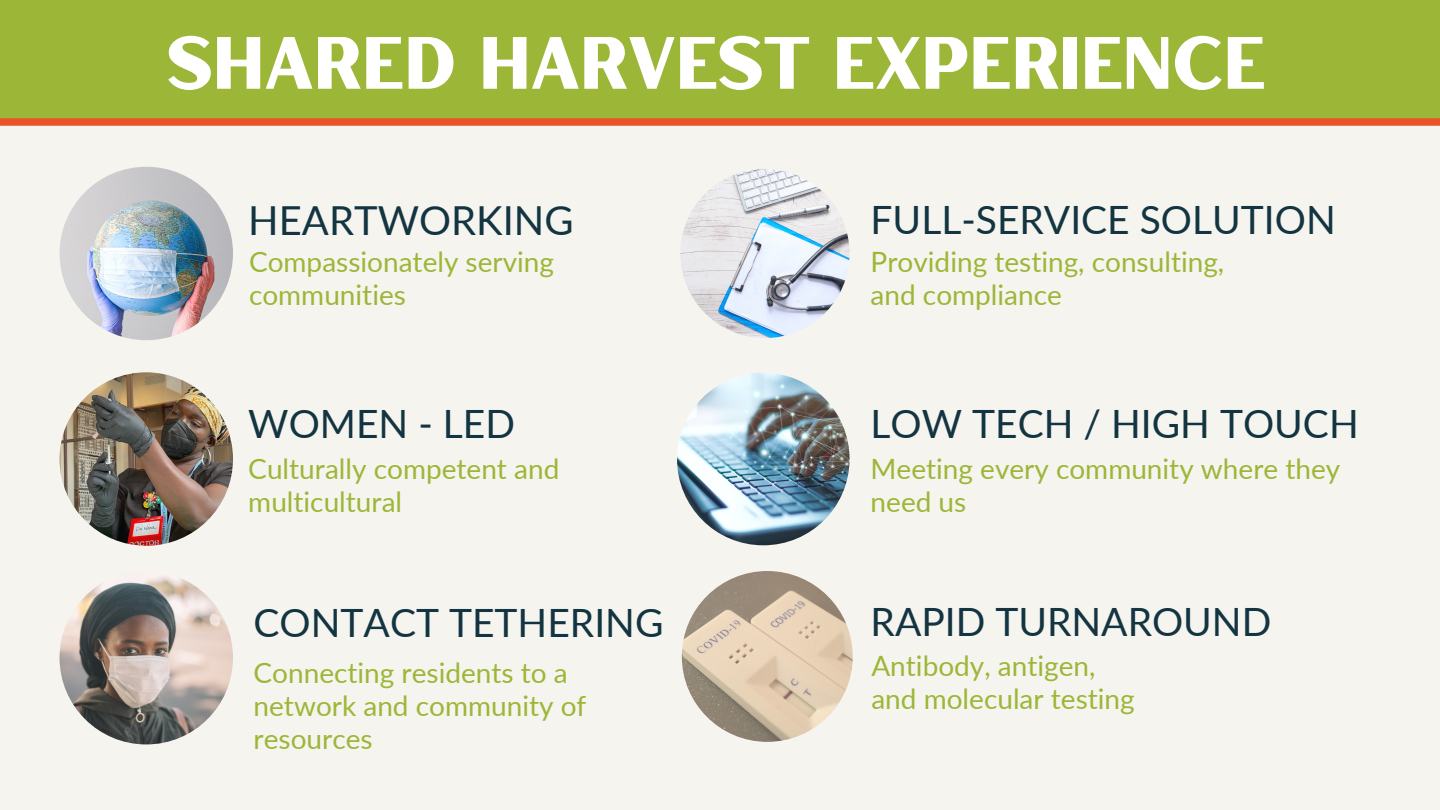
<style>
.page{position:relative;width:1440px;height:810px;background:#f6f4ef}
.page>*{position:absolute;margin:0;border:0;box-sizing:border-box;transform-origin:0 0}
.t1{font:73.9px "Hertical Sans";letter-spacing:-.02em;color:#fff}
.t2{font:40px "Lato";color:#133441}
.t3{font:39px "Lato";color:#133441}
.t4{font:28px/33px "Lato";color:#9cb738}
</style>
<div class="page">
<div style="left:0;top:0;width:1440px;height:122px;background:#9cb738"></div>
<img style="left:60px;top:372px;width:173px;height:174px;border-radius:50%">
<img style="left:60px;top:167px;width:173px;height:173px;border-radius:50%">
<img style="left:60px;top:571px;width:173px;height:173px;border-radius:50%">
<img style="left:682px;top:571px;width:171px;height:171px;border-radius:50%">
<img style="left:680px;top:169px;width:170px;height:169px;border-radius:50%">
<img style="left:677px;top:373px;width:173px;height:172px;border-radius:50%">
<div style="left:0;top:118px;width:1440px;height:8px;background:#ea5329"></div>
<p class="t1" style="left:166px;top:12px;width:1102px">SHARED HARVEST EXPERIENCE</p>
<p class="t2" style="left:248px;top:195px;width:327px">HEARTWORKING</p>
<p class="t4" style="left:249px;top:245px;width:307px">Compassionately serving communities</p>
<p class="t3" style="left:248px;top:399px;width:268px">WOMEN - LED</p>
<p class="t4" style="left:248px;top:452px;width:313px">Culturally competent and multicultural</p>
<p class="t3" style="left:254px;top:599px;width:411px">CONTACT TETHERING</p>
<p class="t4" style="left:254px;top:656px;width:334px">Connecting residents to a network and community of resources</p>
<p class="t3" style="left:871px;top:195px;width:467px">FULL-SERVICE SOLUTION</p>
<p class="t4" style="left:871px;top:245px;width:355px">Providing testing, consulting,</p>
<p class="t4" style="left:871px;top:278px;width:193px">and compliance</p>
<p class="t3" style="left:871px;top:400px;width:490px">LOW TECH / HIGH TOUCH</p>
<p class="t4" style="left:871px;top:452px;width:471px">Meeting every community where they need us</p>
<p class="t3" style="left:871px;top:598px;width:402px">RAPID TURNAROUND</p>
<p class="t4" style="left:871px;top:649px;width:226px">Antibody, antigen,</p>
<p class="t4" style="left:871px;top:682px;width:265px">and molecular testing</p>
</div>
